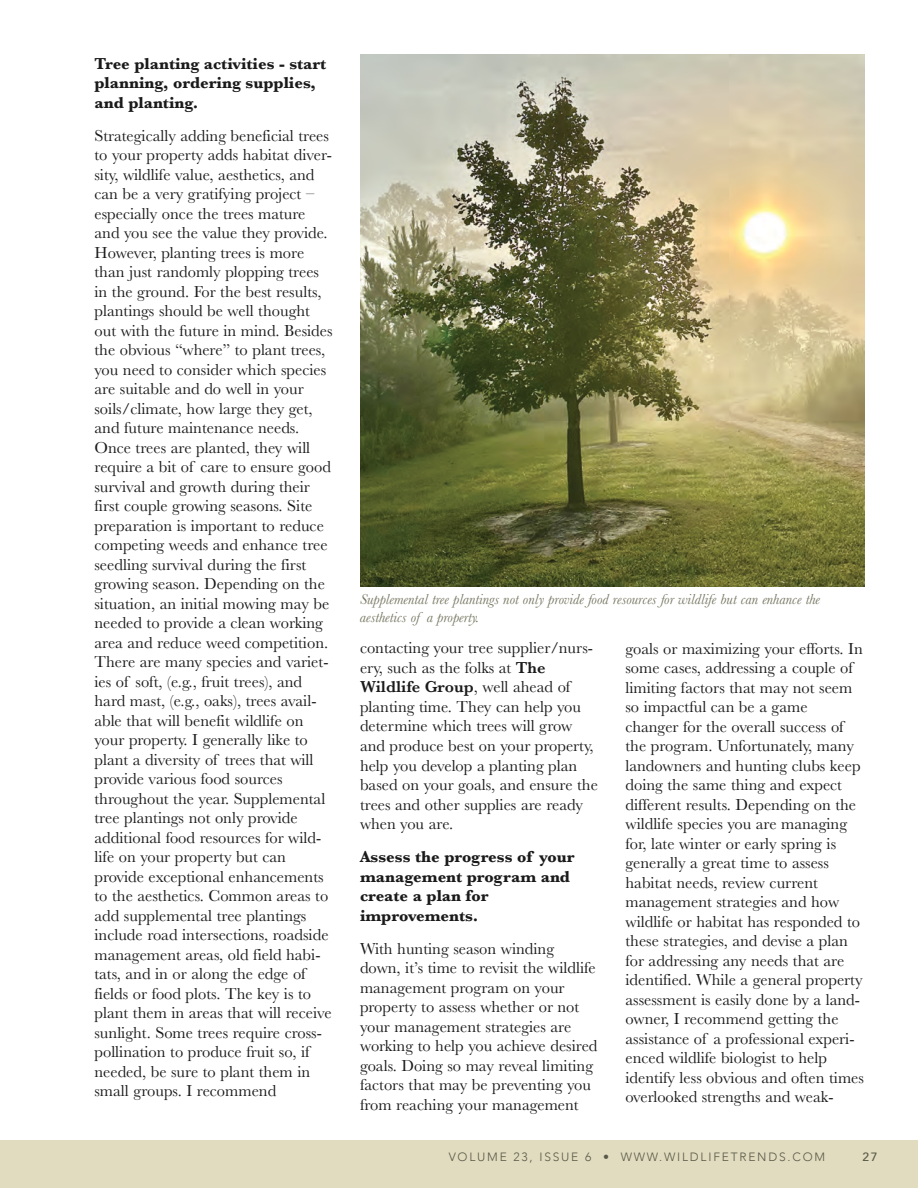
<style>
.page{position:relative;width:918px;height:1188px;background:#fff}
.page>*{position:absolute;margin:0;border:0;box-sizing:border-box;transform-origin:0 0}
.t1{font:16.5px/19.5px "Baskerville";color:#1b1a1a}
.t2{font:700 16.5px/19.5px "Baskerville";color:#1b1a1a}
.t3{font:italic 15px/18px "Baskerville";color:#767661}
.t4{font:300 12px "Avenir";letter-spacing:.15em;color:#585848}
.t5{font:500 12px "Avenir";color:#585848}
.s1{font-weight:600}
</style>
<div class="page">
<div style="left:0;top:1140px;width:918px;height:48px;background:#e1dcbf"></div>
<img style="left:360px;top:54px;width:504px;height:532px">
<p class="t2" style="left:94px;top:54px;width:233px">Tree planting activities - start planning, ordering supplies, and planting.</p>
<p class="t1" style="left:94px;top:126px;width:240px">Strategically adding beneficial trees to your property adds habitat diver&shy;sity, wildlife value, aesthetics, and can be a very gratifying project – especially once the trees mature and you see the value they provide.<br>However, planting trees is more than just randomly plopping trees in the ground. For the best results, plantings should be well thought out with the future in mind. Besides the obvious “where” to plant trees, you need to consider which species are suitable and do well in your soils/climate, how large they get, and future maintenance needs.<br>Once trees are planted, they will require a bit of care to ensure good survival and growth during their first couple growing seasons. Site preparation is important to reduce competing weeds and enhance tree seedling survival during the first growing season. Depending on the situation, an initial mowing may be needed to provide a clean working area and reduce weed competition.<br>There are many species and variet&shy;ies of soft, (e.g., fruit trees), and hard mast, (e.g., oaks), trees avail&shy;able that will benefit wildlife on your property. I generally like to plant a diversity of trees that will provide various food sources throughout the year. Supplemental tree plantings not only provide additional food resources for wild&shy;life on your property but can provide exceptional enhancements to the aesthetics. Common areas to add supplemental tree plantings include road intersections, roadside management areas, old field habi&shy;tats, and in or along the edge of fields or food plots. The key is to plant them in areas that will receive sunlight. Some trees require cross&shy;pollination to produce fruit so, if needed, be sure to plant them in small groups. I recommend</p>
<p class="t3" style="left:360px;top:590px;width:462px">Supplemental tree plantings not only provide food resources for wildlife but can enhance the aesthetics of a property.</p>
<p class="t1" style="left:360px;top:639px;width:239px">contacting your tree supplier/nurs&shy;ery, such as the folks at <span class="s1">The<br>Wildlife Group</span>, well ahead of planting time. They can help you determine which trees will grow and produce best on your property, help you develop a planting plan based on your goals, and ensure the trees and other supplies are ready when you are.</p>
<p class="t2" style="left:360px;top:847px;width:216px">Assess the progress of your management program and create a plan for improvements.</p>
<p class="t1" style="left:360px;top:939px;width:239px">With hunting season winding down, it’s time to revisit the wildlife management program on your property to assess whether or not your management strategies are working to help you achieve desired goals. Doing so may reveal limiting factors that may be preventing you from reaching your management</p>
<p class="t1" style="left:626px;top:639px;width:240px">goals or maximizing your efforts. In some cases, addressing a couple of limiting factors that may not seem so impactful can be a game changer for the overall success of the program. Unfortunately, many landowners and hunting clubs keep doing the same thing and expect different results. Depending on the wildlife species you are managing for, late winter or early spring is generally a great time to assess habitat needs, review current management strategies and how wildlife or habitat has responded to these strategies, and devise a plan for addressing any needs that are identified. While a general property assessment is easily done by a land&shy;owner, I recommend getting the assistance of a professional experi&shy;enced wildlife biologist to help identify less obvious and often times overlooked strengths and weak-</p>
<p class="t4" style="left:449px;top:1149px;width:378px">VOLUME 23, ISSUE 6 • WWW.WILDLIFETRENDS.COM</p>
<p class="t5" style="left:862px;top:1146px;width:17px">27</p>
</div>
